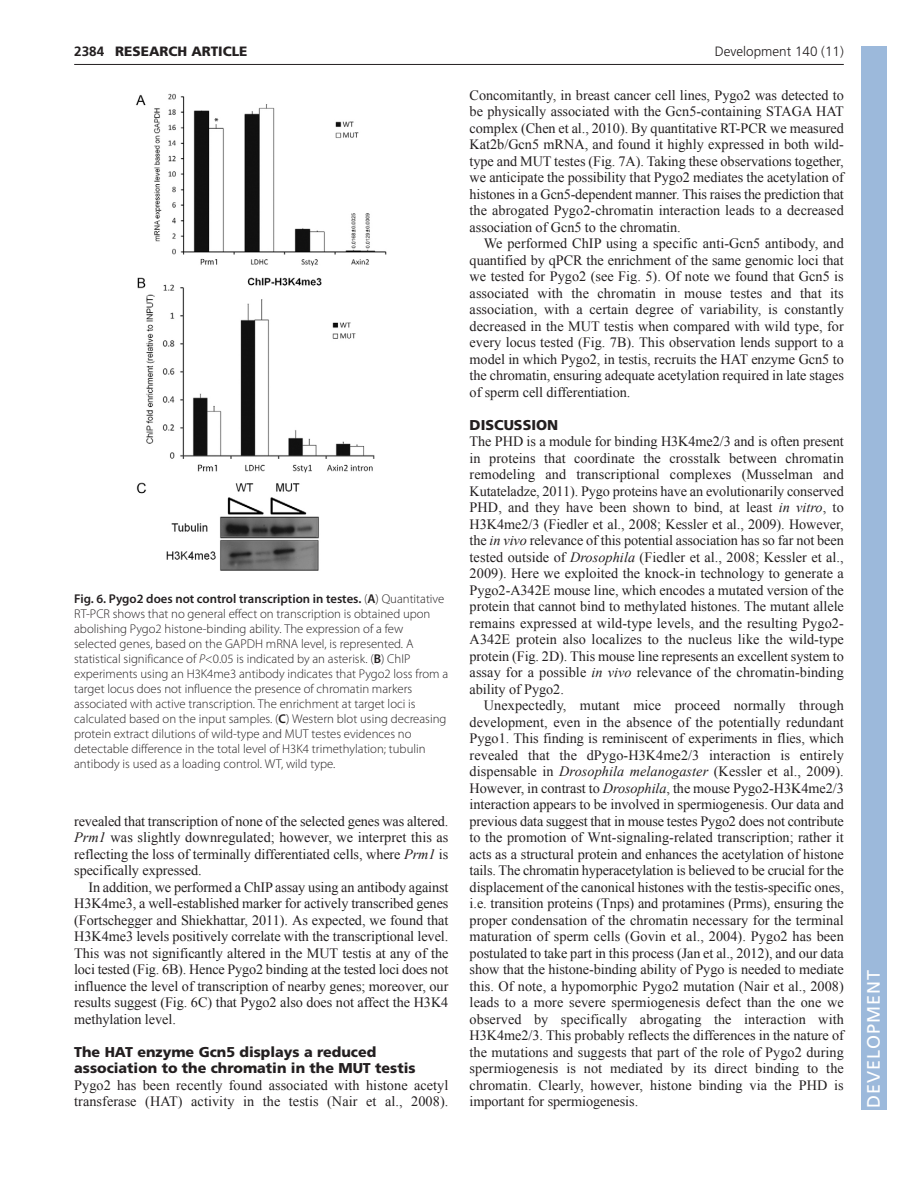
<style>
.page{position:relative;width:918px;height:1188px;background:#fff}
.page>*{position:absolute;margin:0;border:0;box-sizing:border-box;transform-origin:0 0}
.t1{font:18px "Frutiger LT Std";letter-spacing:.055em;color:#fff}
.t2{font:14.25px/16.5px "Times New Roman";letter-spacing:-.005em;color:#231f20;text-align:justify}
.t3{font:900 14.25px/16.5px "Frutiger LT Std";color:#231f20}
.t4{font:300 13.5px "Frutiger";color:#231f20}
.t5{font:900 13.5px "Frutiger LT Std";color:#231f20}
.t6{font:700 13.5px "Frutiger LT Std";color:#231f20}
.t7{font:300 12.75px/15px "Myriad Pro";color:#231f20}
.s1{font-weight:600}
.s2{font-style:italic}
</style>
<div class="page">
<hr style="left:74px;top:64px;width:770px;height:1px;background:#231f20">
<img style="left:136px;top:93px;width:251px;height:478px">
<div style="left:861px;top:46px;width:25px;height:1064px;background:#9cb9db"></div>
<p class="t6" style="left:74px;top:46px;width:32px">2384</p>
<p class="t5" style="left:115px;top:46px;width:134px">RESEARCH ARTICLE</p>
<p class="t4" style="left:715px;top:46px;width:131px">Development 140 (11)</p>
<p class="t7" style="left:74px;top:593px;width:375px"><span class="s1">Fig. 6. Pygo2 does not control transcription in testes.</span> (<span class="s1">A</span>) Quantitative RT-PCR shows that no general effect on transcription is obtained upon abolishing Pygo2 histone-binding ability. The expression of a few selected genes, based on the GAPDH mRNA level, is represented. A statistical significance of <span class="s2">P</span>&lt;0.05 is indicated by an asterisk. (<span class="s1">B</span>) ChIP experiments using an H3K4me3 antibody indicates that Pygo2 loss from a target locus does not influence the presence of chromatin markers associated with active transcription. The enrichment at target loci is calculated based on the input samples. (<span class="s1">C</span>) Western blot using decreasing protein extract dilutions of wild-type and MUT testes evidences no detectable difference in the total level of H3K4 trimethylation; tubulin antibody is used as a loading control. WT, wild type.</p>
<p class="t2" style="left:74px;top:813px;width:376px">revealed that transcription of none of the selected genes was altered.<br><span class="s2">Prm1</span> was slightly downregulated; however, we interpret this as reflecting the loss of terminally differentiated cells, where <span class="s2">Prm1</span> is specifically expressed.</p>
<p class="t2" style="left:74px;top:879px;width:376px;text-indent:14px">In addition, we performed a ChIP assay using an antibody against H3K4me3, a well-established marker for actively transcribed genes (Fortschegger and Shiekhattar, 2011). As expected, we found that H3K4me3 levels positively correlate with the transcriptional level.<br>This was not significantly altered in the MUT testis at any of the loci tested (Fig. 6B). Hence Pygo2 binding at the tested loci does not influence the level of transcription of nearby genes; moreover, our results suggest (Fig. 6C) that Pygo2 also does not affect the H3K4 methylation level.</p>
<p class="t3" style="left:74px;top:1045px;width:343px">The HAT enzyme Gcn5 displays a reduced association to the chromatin in the MUT testis</p>
<p class="t2" style="left:74px;top:1077px;width:376px">Pygo2 has been recently found associated with histone acetyl transferase (HAT) activity in the testis (Nair et al., 2008).</p>
<p class="t2" style="left:470px;top:87px;width:376px">Concomitantly, in breast cancer cell lines, Pygo2 was detected to be physically associated with the Gcn5-containing STAGA HAT complex (Chen et al., 2010). By quantitative RT-PCR we measured Kat2b/Gcn5 mRNA, and found it highly expressed in both wild&shy;type and MUT testes (Fig. 7A). Taking these observations together, we anticipate the possibility that Pygo2 mediates the acetylation of histones in a Gcn5-dependent manner. This raises the prediction that the abrogated Pygo2-chromatin interaction leads to a decreased association of Gcn5 to the chromatin.</p>
<p class="t2" style="left:470px;top:235px;width:376px;text-indent:14px">We performed ChIP using a specific anti-Gcn5 antibody, and quantified by qPCR the enrichment of the same genomic loci that we tested for Pygo2 (see Fig. 5). Of note we found that Gcn5 is associated with the chromatin in mouse testes and that its association, with a certain degree of variability, is constantly decreased in the MUT testis when compared with wild type, for every locus tested (Fig. 7B). This observation lends support to a model in which Pygo2, in testis, recruits the HAT enzyme Gcn5 to the chromatin, ensuring adequate acetylation required in late stages of sperm cell differentiation.</p>
<p class="t3" style="left:470px;top:418px;width:90px">DISCUSSION</p>
<p class="t2" style="left:470px;top:433px;width:376px">The PHD is a module for binding H3K4me2/3 and is often present in proteins that coordinate the crosstalk between chromatin remodeling and transcriptional complexes (Musselman and Kutateladze, 2011). Pygo proteins have an evolutionarily conserved PHD, and they have been shown to bind, at least <span class="s2">in vitro</span>, to H3K4me2/3 (Fiedler et al., 2008; Kessler et al., 2009). However, the <span class="s2">in vivo</span> relevance of this potential association has so far not been tested outside of <span class="s2">Drosophila</span> (Fiedler et al., 2008; Kessler et al., 2009). Here we exploited the knock-in technology to generate a Pygo2-A342E mouse line, which encodes a mutated version of the protein that cannot bind to methylated histones. The mutant allele remains expressed at wild-type levels, and the resulting Pygo2- A342E protein also localizes to the nucleus like the wild-type protein (Fig. 2D). This mouse line represents an excellent system to assay for a possible <span class="s2">in vivo</span> relevance of the chromatin-binding ability of Pygo2.</p>
<p class="t2" style="left:470px;top:697px;width:376px;text-indent:14px">Unexpectedly, mutant mice proceed normally through development, even in the absence of the potentially redundant Pygo1. This finding is reminiscent of experiments in flies, which revealed that the dPygo-H3K4me2/3 interaction is entirely dispensable in <span class="s2">Drosophila melanogaster</span> (Kessler et al., 2009).<br>However, in contrast to <span class="s2">Drosophila</span>, the mouse Pygo2-H3K4me2/3 interaction appears to be involved in spermiogenesis. Our data and previous data suggest that in mouse testes Pygo2 does not contribute to the promotion of Wnt-signaling-related transcription; rather it acts as a structural protein and enhances the acetylation of histone tails. The chromatin hyperacetylation is believed to be crucial for the displacement of the canonical histones with the testis-specific ones, i.e. transition proteins (Tnps) and protamines (Prms), ensuring the proper condensation of the chromatin necessary for the terminal maturation of sperm cells (Govin et al., 2004). Pygo2 has been postulated to take part in this process (Jan et al., 2012), and our data show that the histone-binding ability of Pygo is needed to mediate this. Of note, a hypomorphic Pygo2 mutation (Nair et al., 2008) leads to a more severe spermiogenesis defect than the one we observed by specifically abrogating the interaction with H3K4me2/3. This probably reflects the differences in the nature of the mutations and suggests that part of the role of Pygo2 during spermiogenesis is not mediated by its direct binding to the chromatin. Clearly, however, histone binding via the PHD is important for spermiogenesis.</p>
<p class="t1" style="left:863px;top:1108px;width:140px;rotate:-90deg">DEVELOPMENT</p>
</div>
